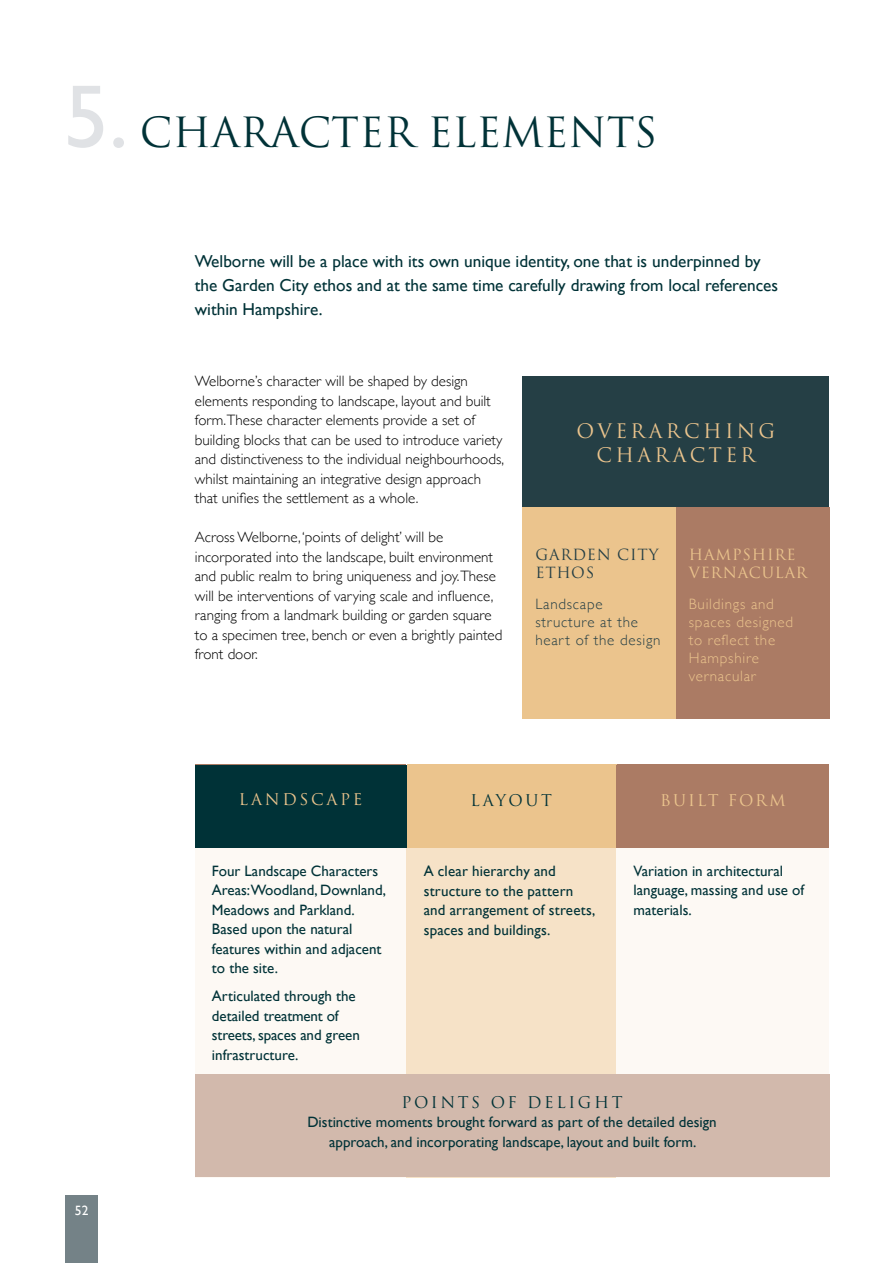
<style>
.page{position:relative;width:893px;height:1263px;background:#fff}
.page>*{position:absolute;margin:0;border:0;box-sizing:border-box;transform-origin:0 0}
.t1{font:90px "Gill Sans";color:#e0e2e5}
.t2{font:40.5px "Trajan Pro";color:#003237}
.t3{font:19.5px/24px "Trajan Pro";letter-spacing:.17em;color:#ebc48d;text-align:center}
.t4{font:17.25px/24px "Gill Sans";color:#003237}
.t5{font:15.75px "Trajan Pro";letter-spacing:.17em;color:#003237}
.t6{font:15.75px "Trajan Pro";letter-spacing:.155em;color:#ebc48d}
.t7{font:15.75px "Trajan Pro";letter-spacing:.13em;color:#ebc48d}
.t8{font:300 15px/19.5px "Gill Sans";color:#000}
.t9{font:15px/19.5px "Gill Sans";color:#003237}
.t10{font:300 15px/18px "Gill Sans";letter-spacing:.05em;color:#ebc48d}
.t11{font:300 15px/18px "Gill Sans";letter-spacing:.05em;color:#253f45}
.t12{font:15px/18px "Trajan Pro";letter-spacing:.05em;color:#ebc48d}
.t13{font:15px/18px "Trajan Pro";letter-spacing:.05em;color:#253f45}
.t14{font:13.5px "Gill Sans";color:#fff}
</style>
<div class="page">
<div style="left:65px;top:1195px;width:33px;height:68px;background:#748287"></div>
<div style="left:195px;top:764px;width:211px;height:85px;background:#003237"></div>
<div style="left:407px;top:764px;width:210px;height:85px;background:#ebc48d"></div>
<div style="left:617px;top:765px;width:212px;height:84px;background:#ab7b64"></div>
<div style="left:195px;top:848px;width:211px;height:330px;background:#fdf9f4"></div>
<div style="left:407px;top:849px;width:212px;height:329px;background:#f6e2c7"></div>
<div style="left:523px;top:376px;width:306px;height:133px;background:#253f45"></div>
<div style="left:523px;top:507px;width:153px;height:212px;background:#ebc48d"></div>
<div style="left:676px;top:507px;width:153px;height:212px;background:#ab7b64"></div>
<div style="left:617px;top:848px;width:212px;height:330px;background:#fdf9f4"></div>
<div style="left:195px;top:1075px;width:634px;height:102px;background:#d2b9ac"></div>
<h1 class="t1" style="left:64px;top:64px;width:66px">5.</h1>
<h2 class="t2" style="left:140px;top:107px;width:519px">CHARACTER ELEMENTS</h2>
<p class="t4" style="left:195px;top:249px;width:585px">Welborne will be a place with its own unique identity, one that is underpinned by the Garden City ethos and at the same time carefully drawing from local references within Hampshire.</p>
<p class="t8" style="left:195px;top:371px;width:311px">Welborne’s character will be shaped by design elements responding to landscape, layout and built form.These character elements provide a set of building blocks that can be used to introduce variety and distinctiveness to the individual neighbourhoods, whilst maintaining an integrative design approach that unifies the settlement as a whole.</p>
<p class="t8" style="left:195px;top:527px;width:309px">Across Welborne, ‘points of delight’ will be incorporated into the landscape, built environment and public realm to bring uniqueness and joy.These will be interventions of varying scale and influence, ranging from a landmark building or garden square to a specimen tree, bench or even a brightly painted front door.</p>
<h3 class="t3" style="left:577px;top:419px;width:200px">OVERARCHING<br>CHARACTER</h3>
<p class="t13" style="left:535px;top:546px;width:125px">GARDEN CITY<br>ETHOS</p>
<p class="t11" style="left:535px;top:595px;width:127px">Landscape structure at the heart of the design</p>
<p class="t12" style="left:689px;top:546px;width:120px">HAMPSHIRE<br>VERNACULAR</p>
<p class="t10" style="left:689px;top:595px;width:106px">Buildings and spaces designed to reflect the<br>Hampshire vernacular</p>
<p class="t14" style="left:75px;top:1203px;width:15px">52</p>
<p class="t6" style="left:239px;top:789px;width:125px">LANDSCAPE</p>
<p class="t5" style="left:471px;top:790px;width:83px">LAYOUT</p>
<p class="t7" style="left:660px;top:790px;width:127px">BUILT FORM</p>
<p class="t9" style="left:212px;top:861px;width:176px">Four Landscape Characters<br>Areas:Woodland, Downland,<br>Meadows and Parkland.<br>Based upon the natural features within and adjacent to the site.</p>
<p class="t9" style="left:212px;top:986px;width:149px">Articulated through the detailed treatment of streets, spaces and green infrastructure.</p>
<p class="t9" style="left:424px;top:861px;width:173px">A clear hierarchy and structure to the pattern and arrangement of streets, spaces and buildings.</p>
<p class="t9" style="left:634px;top:861px;width:172px">Variation in architectural language, massing and use of materials.</p>
<p class="t5" style="left:401px;top:1092px;width:223px">POINTS OF DELIGHT</p>
<p class="t9" style="left:307px;top:1112px;width:411px;text-align:center">Distinctive moments brought forward as part of the detailed design approach, and incorporating landscape, layout and built form.</p>
</div>
